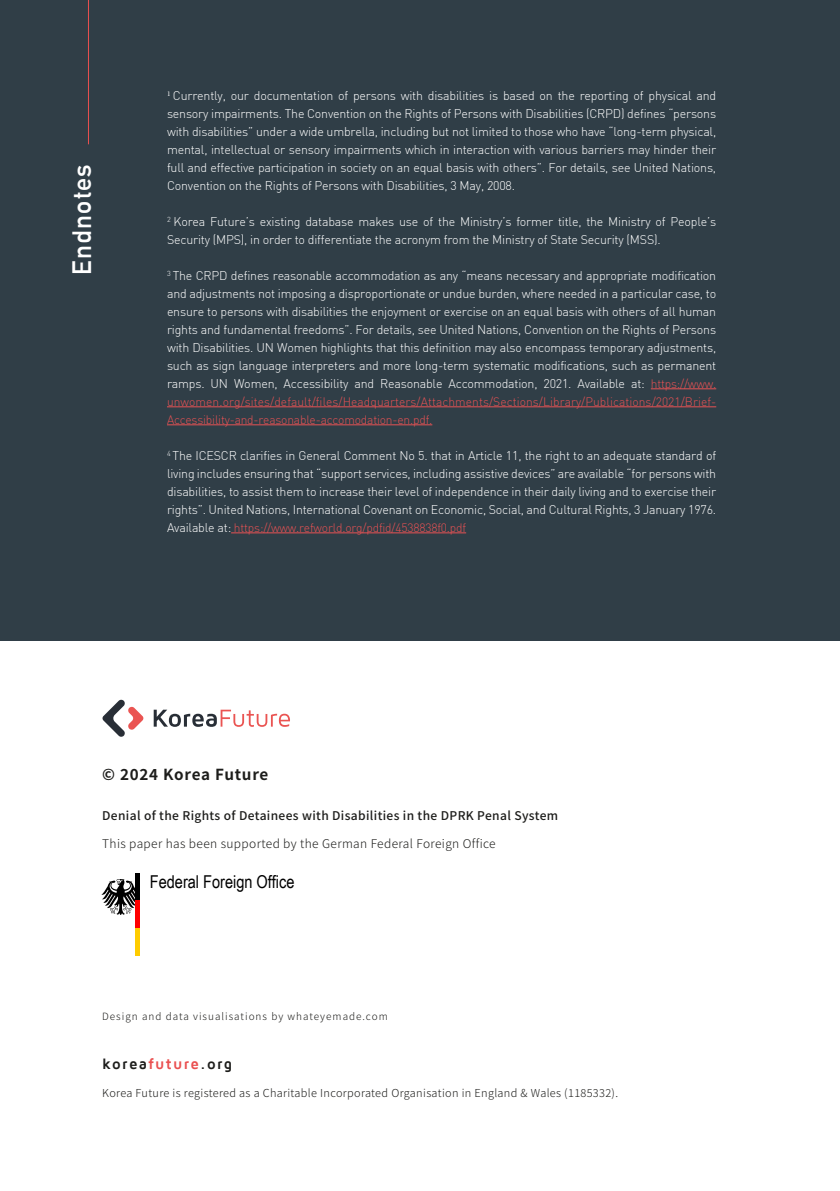
<style>
.page{position:relative;width:840px;height:1191px;background:#fff}
.page>*{position:absolute;margin:0;border:0;box-sizing:border-box;transform-origin:0 0}
.t1{font:700 26px "DIN Alternate";letter-spacing:.05em;color:#fff}
.t2{font:17.8px "Arial Narrow";color:#000}
.t3{font:700 15.2px "Noto Sans KR";letter-spacing:.05em;color:#1d1d1b}
.t4{font:700 15.2px "Maven Pro";letter-spacing:.09em;color:#1d1d1b}
.t5{font:300 12.4px/18px "DIN";letter-spacing:-.015em;color:#fff;text-align:justify}
.t6{font:300 12px/18px "DIN";letter-spacing:.005em;color:#e85254}
.t7{font:500 12px "Noto Sans KR";letter-spacing:.03em;color:#1d1d1b}
.t8{font:300 12px "DIN";letter-spacing:-.015em;color:#e85254}
.t9{font:300 12px "Noto Sans KR";letter-spacing:.03em;color:#1d1d1b}
.t10{font:300 11px "Noto Sans KR";letter-spacing:.03em;color:#1d1d1b}
.t11{font:300 10px "Noto Sans KR";letter-spacing:.1em;color:#1d1d1b}
.s1{font-size:12px;color:#e85254}
.s2{font-size:12.4px;color:#fff}
.s3{color:#ea5050}
</style>
<div class="page">
<div style="left:0;top:0;width:839px;height:641px;background:#303e47"></div>
<hr style="left:650px;top:388px;width:65px;height:1px;background:#e85254">
<hr style="left:167px;top:406px;width:548px;height:1px;background:#e85254">
<hr style="left:167px;top:424px;width:265px;height:1px;background:#e85254">
<hr style="left:231px;top:532px;width:235px;height:1px;background:#e85254">
<hr style="left:88px;top:0;width:1px;height:144px;background:#ea5050">
<svg style="left:154px;top:709px;width:136px;height:18px"></svg>
<svg style="left:102px;top:699px;width:42px;height:38px"></svg>
<svg style="left:101px;top:879px;width:34px;height:36px"></svg>
<div style="left:135px;top:873px;width:5px;height:27px;background:#000"></div>
<div style="left:135px;top:900px;width:5px;height:27px;background:#f00"></div>
<div style="left:135px;top:927px;width:5px;height:28px;background:#fc0"></div>
<h1 class="t1" style="left:62px;top:275px;width:112px;rotate:-90deg">Endnotes</h1>
<p class="t5" style="left:167px;top:86px;width:550px"><sup>1</sup> Currently, our documentation of persons with disabilities is based on the reporting of physical and sensory impairments. The Convention on the Rights of Persons with Disabilities (CRPD) defines “persons with disabilities” under a wide umbrella, including but not limited to those who have “long-term physical, mental, intellectual or sensory impairments which in interaction with various barriers may hinder their full and effective participation in society on an equal basis with others”. For details, see United Nations, Convention on the Rights of Persons with Disabilities, 3 May, 2008.</p>
<p class="t5" style="left:167px;top:212px;width:550px"><sup>2</sup> Korea Future’s existing database makes use of the Ministry’s former title, the Ministry of People’s<br>Security (MPS), in order to differentiate the acronym from the Ministry of State Security (MSS).</p>
<p class="t5" style="left:167px;top:266px;width:550px"><sup>3</sup> The CRPD defines reasonable accommodation as any “means necessary and appropriate modification and adjustments not imposing a disproportionate or undue burden, where needed in a particular case, to ensure to persons with disabilities the enjoyment or exercise on an equal basis with others of all human rights and fundamental freedoms”. For details, see United Nations, Convention on the Rights of Persons with Disabilities. UN Women highlights that this definition may also encompass temporary adjustments, such as sign language interpreters and more long-term systematic modifications, such as permanent ramps. UN Women, Accessibility and Reasonable Accommodation, 2021. Available at: <span class="s1">https://www.</span></p>
<p class="t6" style="left:167px;top:392px;width:550px">unwomen.org/sites/default/files/Headquarters/Attachments/Sections/Library/Publications/2021/Brief-<br>Accessibility-and-reasonable-accomodation-en.pdf.</p>
<p class="t5" style="left:167px;top:446px;width:550px"><sup>4</sup> The ICESCR clarifies in General Comment No 5. that in Article 11, the right to an adequate standard of living includes ensuring that “support services, including assistive devices” are available “for persons with disabilities, to assist them to increase their level of independence in their daily living and to exercise their rights”. United Nations, International Covenant on Economic, Social, and Cultural Rights, 3 January 1976.</p>
<p class="t8" style="left:167px;top:520px;width:300px"><span class="s2">Available at:</span> https://www.refworld.org/pdfid/4538838f0.pdf</p>
<p class="t3" style="left:102px;top:766px;width:168px">© 2024 Korea Future</p>
<p class="t7" style="left:102px;top:809px;width:457px">Denial of the Rights of Detainees with Disabilities in the DPRK Penal System</p>
<p class="t9" style="left:102px;top:837px;width:395px">This paper has been supported by the German Federal Foreign Office</p>
<h2 class="t2" style="left:150px;top:869px;width:146px">Federal Foreign Office</h2>
<p class="t11" style="left:102px;top:1011px;width:287px">Design and data visualisations by whateyemade.com</p>
<p class="t4" style="left:102px;top:1055px;width:131px">korea<span class="s3">future</span>.org</p>
<p class="t10" style="left:102px;top:1086px;width:517px">Korea Future is registered as a Charitable Incorporated Organisation in England &amp; Wales (1185332).</p>
</div>
